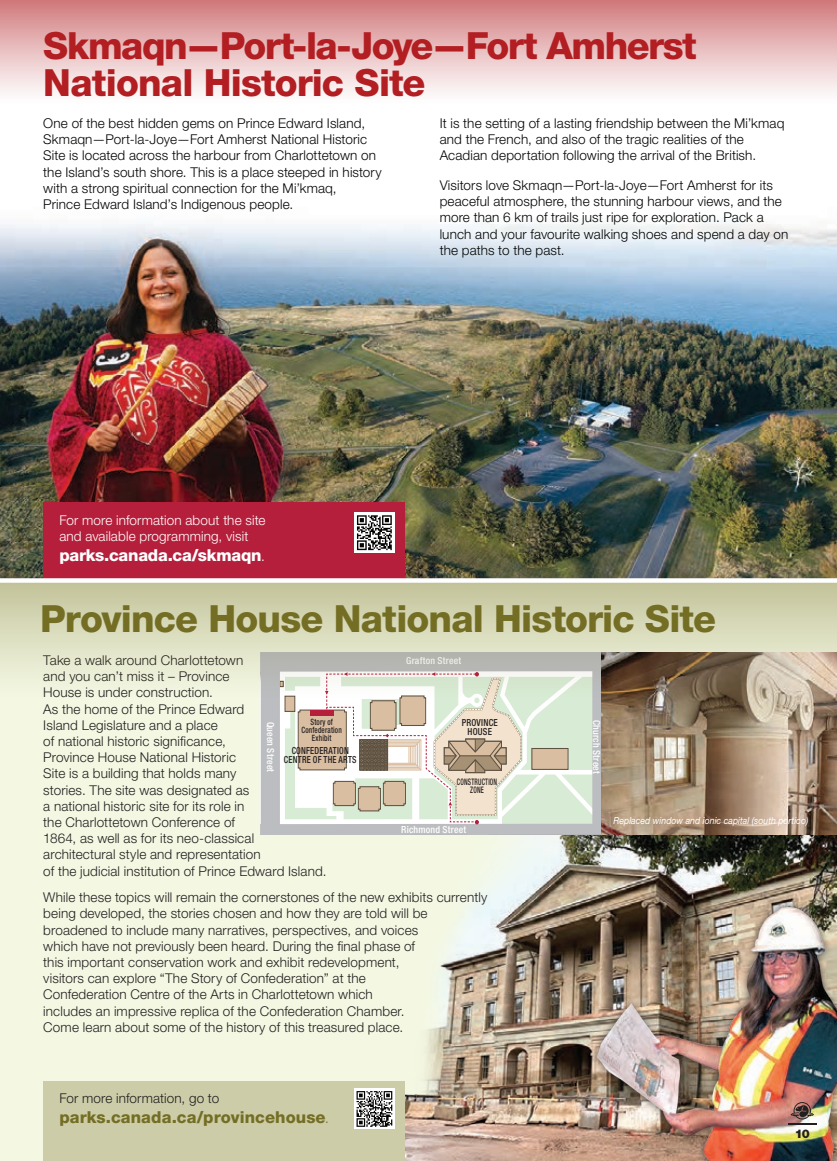
<style>
.page{position:relative;width:837px;height:1161px;background:#fff}
.page>*{position:absolute;margin:0;border:0;box-sizing:border-box;transform-origin:0 0}
.t1{font:800 37.5px/37.5px "Helvetica Neue LT Std";letter-spacing:-.03em;color:#b21e22}
.t2{font:800 37.5px "Helvetica Neue LT Std";letter-spacing:-.025em;color:#746e25}
.t3{font:800 16.5px "Helvetica Neue LT Std";letter-spacing:.005em;color:#746e25}
.t4{font:800 16.5px "Helvetica Neue LT Std";letter-spacing:-.015em;color:#fff}
.t5{font:300 13.5px/16.2px "Helvetica Neue LT Std";letter-spacing:.01em;color:#231f20}
.t6{font:300 13.5px/16.2px "Helvetica Neue LT Std";letter-spacing:.01em;color:#040503}
.t7{font:300 13.5px/16.2px "Helvetica Neue LT Std";letter-spacing:.01em;color:#fff}
.t8{font:900 12px "Helvetica Neue LT Std";color:#231f20}
.t9{font:500 condensed 9.75px "Helvetica Neue LT Std";letter-spacing:.02em;color:#fff}
.t10{font:italic 9.75px "Helvetica Neue LT Std";color:#fff;scale:.9 1}
.t11{font:500 condensed 9.75px/8.9px "Helvetica Neue LT Std";letter-spacing:.025em;color:#231f20;text-align:center;scale:.86 1}
.t12{font:500 condensed 9.75px/8.9px "Helvetica Neue LT Std";letter-spacing:.025em;color:#231f20;text-align:center;scale:.91 1}
.t13{font:500 condensed 9px/8.1px "Helvetica Neue LT Std";letter-spacing:.03em;color:#231f20;text-align:center;scale:.7 1}
.t14{font:500 condensed 8.7px/7.9px "Helvetica Neue LT Std";letter-spacing:.025em;color:#231f20;text-align:center;scale:.82 1}
.t15{font:300 condensed 8.55px "Helvetica Neue LT Std";color:#fff;scale:1.09 1}
.s1{font-weight:300;font-size:13.5px}
</style>
<div class="page">
<div style="left:0;top:580px;width:837px;height:581px;background:#f4f8e3"></div>
<img style="left:405px;top:835px;width:432px;height:326px">
<div style="left:590px;top:899px;width:247px;height:262px;background:#231f20;opacity:.75"></div>
<img style="left:594px;top:901px;width:243px;height:260px">
<div style="left:43px;top:1081px;width:362px;height:80px;background:#cccda8"></div>
<img style="left:0;top:224px;width:837px;height:354px">
<div style="left:0;top:0;width:837px;height:114px;background:linear-gradient(to bottom,#d27d80,#fff)"></div>
<div style="left:43px;top:503px;width:362px;height:77px;background:#b61f3c"></div>
<svg style="left:261px;top:708px;width:341px;height:127px;background:#cfd7cc"></svg>
<svg style="left:298px;top:708px;width:225px;height:116px;background:#dcd3c2"></svg>
<svg style="left:0;top:583px;width:837px;height:125px;background:#d6d8bd"></svg>
<div style="left:0;top:578px;width:837px;height:5px;background:#fff"></div>
<img style="left:602px;top:652px;width:235px;height:183px">
<svg style="left:788px;top:1102px;width:29px;height:23px"></svg>
<svg style="left:354px;top:1089px;width:41px;height:40px"></svg>
<svg style="left:357px;top:1091px;width:35px;height:36px"></svg>
<div style="left:354px;top:513px;width:40px;height:40px;background:#fff"></div>
<svg style="left:357px;top:515px;width:35px;height:35px"></svg>
<h1 class="t1" style="left:43px;top:26px;width:655px">Skmaqn—Port-la-Joye—Fort Amherst<br>National Historic Site</h1>
<p class="t6" style="left:43px;top:115px;width:340px">One of the best hidden gems on Prince Edward Island, Skmaqn—Port-la-Joye—Fort Amherst National Historic Site is located across the harbour from Charlottetown on the Island’s south shore. This is a place steeped in history with a strong spiritual connection for the Mi’kmaq,<br>Prince Edward Island’s Indigenous people.</p>
<p class="t6" style="left:440px;top:115px;width:346px">It is the setting of a lasting friendship between the Mi’kmaq and the French, and also of the tragic realities of the<br>Acadian deportation following the arrival of the British.</p>
<p class="t6" style="left:440px;top:177px;width:350px">Visitors love Skmaqn—Port-la-Joye—Fort Amherst for its peaceful atmosphere, the stunning harbour views, and the more than 6 km of trails just ripe for exploration. Pack a lunch and your favourite walking shoes and spend a day on the paths to the past.</p>
<p class="t7" style="left:59px;top:511px;width:208px">For more information about the site and available programming, visit</p>
<p class="t4" style="left:59px;top:545px;width:207px">parks.canada.ca/skmaqn<span class="s1">.</span></p>
<h1 class="t2" style="left:40px;top:596px;width:677px">Province House National Historic Site</h1>
<p class="t5" style="left:43px;top:652px;width:285px">Take a walk around Charlottetown<br>and you can’t miss it – Province<br>House is under construction.<br>As the home of the Prince Edward<br>Island Legislature and a place<br>of national historic significance,<br>Province House National Historic<br>Site is a building that holds many<br>stories. The site was designated as<br>a national historic site for its role in<br>the Charlottetown Conference of<br>1864, as well as for its neo-classical architectural style and representation<br>of the judicial institution of Prince Edward Island.</p>
<p class="t5" style="left:43px;top:889px;width:446px">While these topics will remain the cornerstones of the new exhibits currently being developed, the stories chosen and how they are told will be broadened to include many narratives, perspectives, and voices<br>which have not previously been heard. During the final phase of<br>this important conservation work and exhibit redevelopment,<br>visitors can explore “The Story of Confederation” at the<br>Confederation Centre of the Arts in Charlottetown which<br>includes an impressive replica of the Confederation Chamber.<br>Come learn about some of the history of this treasured place.</p>
<p class="t9" style="left:406px;top:655px;width:57px">Grafton Street</p>
<p class="t14" style="left:301px;top:718px;width:51px">Story of<br>Confederation<br>Exhibit</p>
<p class="t12" style="left:462px;top:718px;width:41px">PROVINCE<br>HOUSE</p>
<p class="t9" style="left:276px;top:722px;width:52px;rotate:90deg">Queen Street</p>
<p class="t9" style="left:603px;top:720px;width:55px;rotate:90deg">Church Street</p>
<p class="t13" style="left:457px;top:778px;width:59px">CONSTRUCTION<br>ZONE</p>
<p class="t15" style="left:276px;top:721px;width:41px;rotate:90deg">Queen Street</p>
<p class="t15" style="left:602px;top:721px;width:43px;rotate:90deg">Church Street</p>
<p class="t11" style="left:284px;top:746px;width:86px">CONFEDERATION<br>CENTRE OF THE ARTS</p>
<p class="t9" style="left:401px;top:823px;width:66px">Richmond Street</p>
<p class="t10" style="left:613px;top:815px;width:218px">Replaced window and ionic capital (south portico)</p>
<p class="t5" style="left:59px;top:1090px;width:161px">For more information, go to</p>
<p class="t3" style="left:59px;top:1107px;width:271px">parks.canada.ca/provincehouse<span class="s1">.</span></p>
<p class="t8" style="left:795px;top:1127px;width:17px">10</p>
</div>
